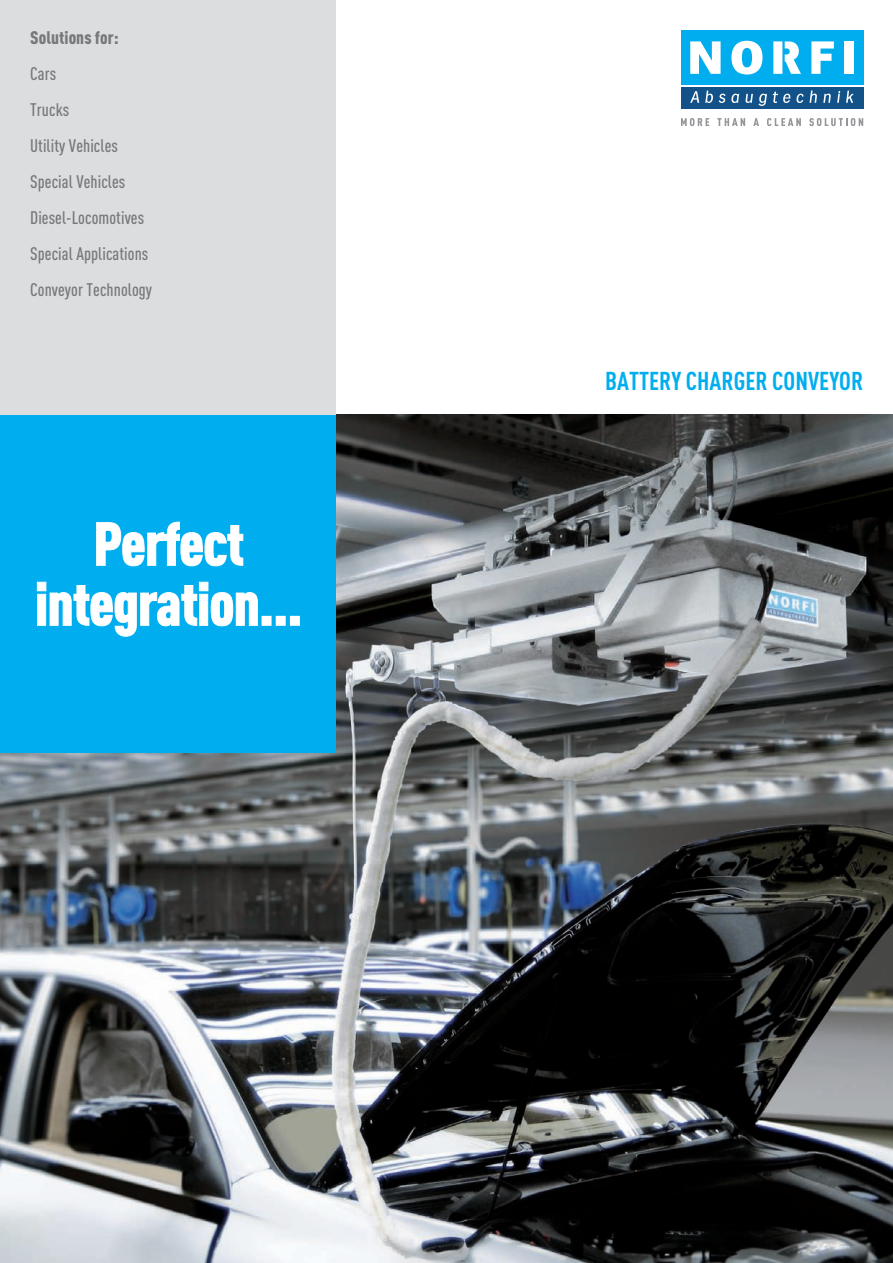
<style>
.page{position:relative;width:893px;height:1263px;background:#fff}
.page>*{position:absolute;margin:0;border:0;box-sizing:border-box;transform-origin:0 0}
.t1{font:900 60px "DIN Cond";letter-spacing:-.02em;color:#fff}
.t2{font:700 25.5px "DIN Cond";color:#00aeef}
.t3{font:500 18px "DIN Cond";letter-spacing:.005em;color:#76787b}
.t4{font:900 18px "DIN Cond";letter-spacing:.005em;color:#76787b}
</style>
<div class="page">
<img style="left:0;top:415px;width:893px;height:848px">
<div style="left:0;top:0;width:336px;height:444px;background:#dcdddf"></div>
<div style="left:0;top:415px;width:336px;height:337px;background:#00aeef"></div>
<svg style="left:96px;top:522px;width:147px;height:44px"></svg>
<svg style="left:37px;top:582px;width:221px;height:54px"></svg>
<div style="left:262px;top:616px;width:9px;height:9px;border:1px solid #fff"></div>
<div style="left:276px;top:616px;width:9px;height:9px;border:1px solid #fff"></div>
<div style="left:290px;top:616px;width:10px;height:9px;border:1px solid #fff"></div>
<div style="left:681px;top:87px;width:182px;height:22px;background:#125288"></div>
<div style="left:681px;top:30px;width:182px;height:54px;background:#00adee"></div>
<svg style="left:731px;top:41px;width:31px;height:34px"></svg>
<svg style="left:773px;top:41px;width:28px;height:33px"></svg>
<svg style="left:811px;top:41px;width:23px;height:33px"></svg>
<div style="left:845px;top:41px;width:9px;height:33px;background:#fff"></div>
<svg style="left:690px;top:41px;width:31px;height:33px"></svg>
<svg style="left:690px;top:91px;width:9px;height:12px"></svg>
<svg style="left:705px;top:91px;width:8px;height:12px"></svg>
<svg style="left:719px;top:94px;width:20px;height:9px"></svg>
<svg style="left:746px;top:94px;width:21px;height:12px"></svg>
<svg style="left:773px;top:92px;width:17px;height:11px"></svg>
<svg style="left:796px;top:91px;width:21px;height:12px"></svg>
<svg style="left:823px;top:94px;width:8px;height:9px"></svg>
<svg style="left:837px;top:91px;width:3px;height:12px"></svg>
<svg style="left:846px;top:91px;width:8px;height:12px"></svg>
<svg style="left:681px;top:118px;width:28px;height:8px"></svg>
<svg style="left:717px;top:118px;width:28px;height:8px"></svg>
<svg style="left:753px;top:118px;width:6px;height:8px"></svg>
<svg style="left:767px;top:118px;width:34px;height:8px"></svg>
<svg style="left:809px;top:118px;width:54px;height:8px"></svg>
<p class="t4" style="left:30px;top:26px;width:90px">Solutions for:</p>
<p class="t3" style="left:30px;top:63px;width:27px">Cars</p>
<p class="t3" style="left:30px;top:99px;width:41px">Trucks</p>
<p class="t3" style="left:30px;top:135px;width:89px">Utility Vehicles</p>
<p class="t3" style="left:30px;top:171px;width:97px">Special Vehicles</p>
<p class="t3" style="left:30px;top:207px;width:115px">Diesel-Locomotives</p>
<p class="t3" style="left:30px;top:243px;width:120px">Special Applications</p>
<p class="t3" style="left:30px;top:279px;width:124px">Conveyor Technology</p>
<p class="t1" style="left:93px;top:506px;width:152px">Perfect</p>
<p class="t1" style="left:35px;top:566px;width:269px">integration...</p>
<p class="t2" style="left:605px;top:366px;width:260px">BATTERY CHARGER CONVEYOR</p>
</div>
